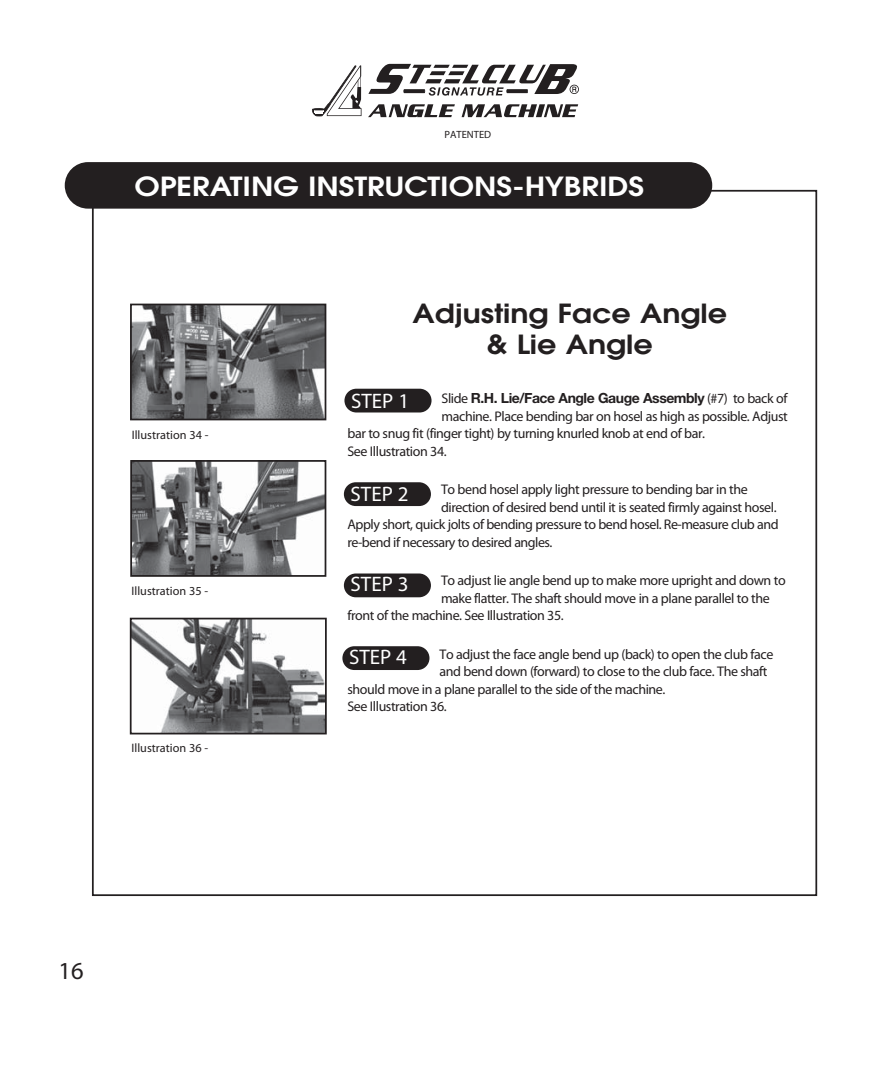
<style>
.page{position:relative;width:882px;height:1071px;background:#fff}
.page>*{position:absolute;margin:0;border:0;box-sizing:border-box;transform-origin:0 0}
.t1{font:600 26.25px "Avant Garde";color:#fff;scale:1.15 1}
.t2{font:600 26.25px/31.5px "Avant Garde";color:#231f20;text-align:center;scale:1.15 1}
.t3{font:24.5px "Myriad Pro";color:#231f20}
.t4{font:21px "Myriad Pro";color:#fff}
.t5{font:14px/17.5px "Myriad Pro";letter-spacing:-.03em;color:#231f20}
.t6{font:700 14px "Helvetica Neue";letter-spacing:-.035em;color:#231f20}
.t7{font:12.25px "Myriad Pro";color:#231f20}
.t8{font:10.5px "Myriad Pro";color:#231f20}
.s1{font-family:"Myriad Pro";font-weight:400}
</style>
<div class="page">
<svg style="left:312px;top:65px;width:50px;height:51px"></svg>
<svg style="left:368px;top:104px;width:87px;height:13px"></svg>
<svg style="left:462px;top:104px;width:116px;height:13px"></svg>
<svg style="left:368px;top:64px;width:211px;height:32px"></svg>
<img style="left:133px;top:307px;width:190px;height:110px">
<div style="left:130px;top:304px;width:196px;height:116px;border:2px solid #231f20"></div>
<img style="left:133px;top:463px;width:190px;height:111px">
<div style="left:130px;top:460px;width:196px;height:117px;border:2px solid #231f20"></div>
<img style="left:133px;top:621px;width:191px;height:110px">
<div style="left:130px;top:618px;width:197px;height:116px;border:2px solid #231f20"></div>
<div style="left:65px;top:162px;width:647px;height:47px;background:#231f20;border-radius:23px"></div>
<div style="left:344px;top:482px;width:87px;height:24px;background:#231f20;border-radius:12px"></div>
<div style="left:344px;top:574px;width:87px;height:23px;background:#231f20;border-radius:12px"></div>
<div style="left:342px;top:646px;width:87px;height:24px;background:#231f20;border-radius:12px"></div>
<div style="left:344px;top:389px;width:88px;height:23px;background:#231f20;border-radius:12px"></div>
<p class="t8" style="left:444px;top:130px;width:48px">PATENTED</p>
<h1 class="t1" style="left:134px;top:176px;width:445px">OPERATING INSTRUCTIONS-HYBRIDS</h1>
<p class="t7" style="left:132px;top:430px;width:78px">Illustration 34 -</p>
<p class="t7" style="left:132px;top:586px;width:78px">Illustration 35 -</p>
<p class="t7" style="left:132px;top:743px;width:78px">Illustration 36 -</p>
<h1 class="t2" style="left:413px;top:300px;width:275px">Adjusting Face Angle &amp; Lie Angle</h1>
<h3 class="t4" style="left:351px;top:392px;width:59px">STEP 1</h3>
<p class="t6" style="left:442px;top:393px;width:347px"><span class="s1">Slide</span> R.H. Lie/Face Angle Gauge Assembly <span class="s1">(#7) to back of</span></p>
<p class="t5" style="left:347px;top:409px;width:442px;text-indent:94px">machine. Place bending bar on hosel as high as possible. Adjust bar to snug fit (finger tight) by turning knurled knob at end of bar.<br>See Illustration 34.</p>
<p class="t5" style="left:441px;top:482px;width:308px">To bend hosel apply light pressure to bending bar in the</p>
<p class="t5" style="left:441px;top:500px;width:337px">direction of desired bend until it is seated firmly against hosel.</p>
<p class="t5" style="left:347px;top:517px;width:433px">Apply short, quick jolts of bending pressure to bend hosel. Re-measure club and</p>
<p class="t5" style="left:347px;top:535px;width:207px">re-bend if necessary to desired angles.</p>
<p class="t5" style="left:441px;top:573px;width:346px">To adjust lie angle bend up to make more upright and down to</p>
<p class="t5" style="left:441px;top:591px;width:330px">make flatter. The shaft should move in a plane parallel to the</p>
<p class="t5" style="left:347px;top:608px;width:218px">front of the machine. See Illustration 35.</p>
<p class="t5" style="left:440px;top:647px;width:335px">To adjust the face angle bend up (back) to open the club face</p>
<p class="t5" style="left:440px;top:664px;width:330px">and bend down (forward) to close to the club face. The shaft</p>
<p class="t5" style="left:347px;top:682px;width:319px">should move in a plane parallel to the side of the machine.</p>
<p class="t5" style="left:347px;top:699px;width:101px">See Illustration 36.</p>
<h3 class="t4" style="left:351px;top:485px;width:59px">STEP 2</h3>
<h3 class="t4" style="left:351px;top:576px;width:59px">STEP 3</h3>
<h3 class="t4" style="left:349px;top:649px;width:59px">STEP 4</h3>
<h2 class="t3" style="left:59px;top:961px;width:27px">16</h2>
</div>
